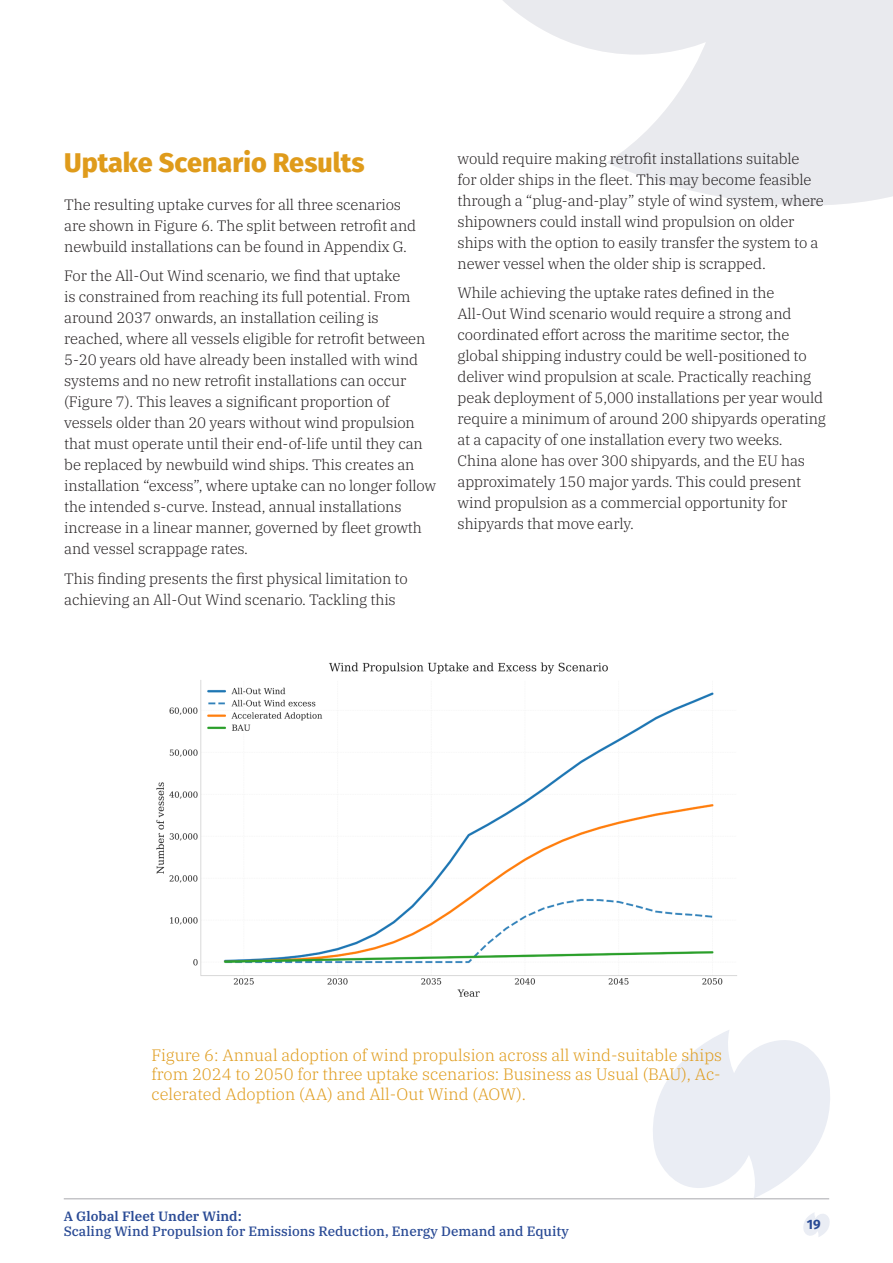
<style>
.page{position:relative;width:893px;height:1263px;background:#fff}
.page>*{position:absolute;margin:0;border:0;box-sizing:border-box;transform-origin:0 0}
.Subsection_Title{font:800 27px "Fira Sans";color:#df9b1b}
.Subsection_Title__Span_Columns{font:300 16.5px/19.5px "IBM Plex Serif";color:#df9b1b;text-align:justify}
.Body_Copy{font:300 15px/21px "IBM Plex Serif";letter-spacing:-.01em;color:#231f20}
.t1{font:500 13.5px "IBM Plex Serif";color:#294a95}
.t2{font:600 13.5px "IBM Plex Serif";color:#294a95}
.t3{font:700 13.5px "Fira Sans";color:#294a95}
</style>
<div class="page">
<svg style="left:503px;top:0;width:390px;height:206px;fill:#e9eaee"></svg>
<svg style="left:803px;top:1213px;width:27px;height:24px"></svg>
<hr style="left:64px;top:1198px;width:765px;height:1px;background:#a8a9ad">
<svg style="left:653px;top:1030px;width:177px;height:168px"></svg>
<img style="left:156px;top:662px;width:581px;height:335px">
<p class="Subsection_Title" style="left:64px;top:139px;width:302px">Uptake Scenario Results</p>
<p class="Body_Copy" style="left:64px;top:193px;width:353px">The resulting uptake curves for all three scenarios are shown in Figure 6. The split between retrofit and newbuild installations can be found in Appendix G.</p>
<p class="Body_Copy" style="left:64px;top:264px;width:374px">For the All-Out Wind scenario, we find that uptake<br>is constrained from reaching its full potential. From around 2037 onwards, an installation ceiling is reached, where all vessels eligible for retrofit between 5-20 years old have already been installed with wind systems and no new retrofit installations can occur (Figure 7). This leaves a significant proportion of vessels older than 20 years without wind propulsion that must operate until their end-of-life until they can be replaced by newbuild wind ships. This creates an installation “excess”, where uptake can no longer follow the intended s-curve. Instead, annual installations increase in a linear manner, governed by fleet growth and vessel scrappage rates.</p>
<p class="Body_Copy" style="left:64px;top:567px;width:345px">This finding presents the first physical limitation to achieving an All-Out Wind scenario. Tackling this</p>
<p class="Body_Copy" style="left:458px;top:146px;width:368px">would require making retrofit installations suitable<br>for older ships in the fleet. This may become feasible through a “plug-and-play” style of wind system, where shipowners could install wind propulsion on older ships with the option to easily transfer the system to a newer vessel when the older ship is scrapped.</p>
<p class="Body_Copy" style="left:458px;top:281px;width:370px">While achieving the uptake rates defined in the All-Out Wind scenario would require a strong and coordinated effort across the maritime sector, the global shipping industry could be well-positioned to deliver wind propulsion at scale. Practically reaching peak deployment of 5,000 installations per year would require a minimum of around 200 shipyards operating at a capacity of one installation every two weeks.<br>China alone has over 300 shipyards, and the EU has approximately 150 major yards. This could present wind propulsion as a commercial opportunity for shipyards that move early.</p>
<p class="Subsection_Title__Span_Columns" style="left:151px;top:1044px;width:572px">Figure 6: Annual adoption of wind propulsion across all wind-suitable ships from 2024 to 2050 for three uptake scenarios: Business as Usual (BAU), Ac&shy;celerated Adoption (AA) and All-Out Wind (AOW).</p>
<p class="t2" style="left:64px;top:1205px;width:179px">A Global Fleet Under Wind:</p>
<p class="t1" style="left:64px;top:1220px;width:507px">Scaling Wind Propulsion for Emissions Reduction, Energy Demand and Equity</p>
<p class="t3" style="left:807px;top:1215px;width:15px">19</p>
</div>
